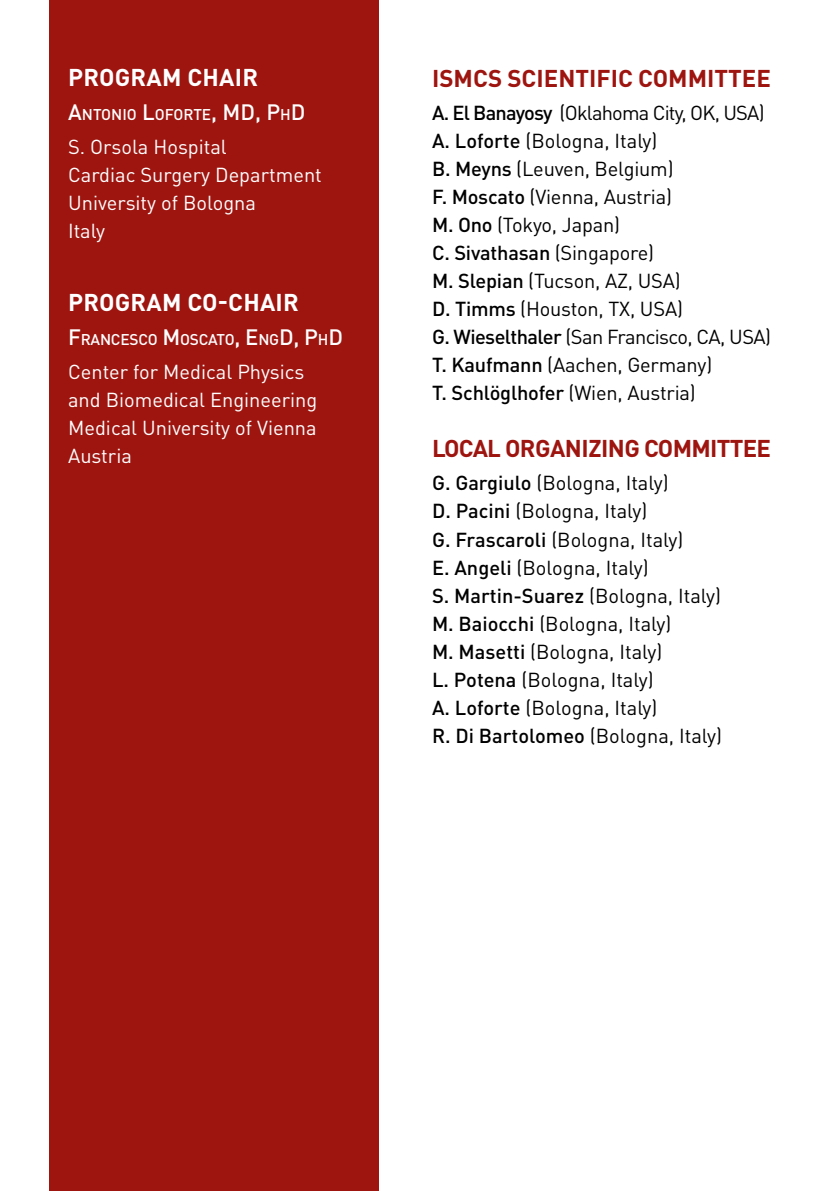
<style>
.page{position:relative;width:840px;height:1191px;background:#fff}
.page>*{position:absolute;margin:0;border:0;box-sizing:border-box;transform-origin:0 0}
.t1{font:700 24px "DIN Pro";letter-spacing:-.015em;color:#9e1510}
.t2{font:700 24px "DIN Pro";letter-spacing:.01em;color:#fff}
.t3{font:20px/28px "DIN Pro";letter-spacing:-.01em;color:#000}
.t4{font:20px/28px "DIN Pro";color:#fff}
.t5{font:500 15.4px "DIN Pro";letter-spacing:-.015em;color:#fff}
.s1{font-size:22px}
.s2{font-weight:500}
</style>
<div class="page">
<div style="left:50px;top:0;width:328px;height:1191px;background:#9e1510"></div>
<p class="t2" style="left:68px;top:58px;width:191px">PROGRAM CHAIR</p>
<p class="t5" style="left:68px;top:102px;width:239px"><span class="s1">A</span>NTONIO <span class="s1">L</span>OFORTE<span class="s1">, MD, P</span>H<span class="s1">D</span></p>
<p class="t4" style="left:68px;top:131px;width:255px">S. Orsola Hospital<br>Cardiac Surgery Department<br>University of Bologna<br>Italy</p>
<p class="t2" style="left:68px;top:282px;width:232px">PROGRAM CO-CHAIR</p>
<p class="t5" style="left:68px;top:327px;width:276px"><span class="s1">F</span>RANCESCO <span class="s1">M</span>OSCATO<span class="s1">, E</span>NG<span class="s1">D, P</span>H<span class="s1">D</span></p>
<p class="t4" style="left:68px;top:355px;width:250px">Center for Medical Physics and Biomedical Engineering<br>Medical University of Vienna<br>Austria</p>
<p class="t1" style="left:432px;top:58px;width:340px">ISMCS SCIENTIFIC COMMITTEE</p>
<p class="t3" style="left:432px;top:97px;width:340px"><span class="s2">A. El Banayosy</span> (Oklahoma City, OK, USA)<br><span class="s2">A. Loforte</span> (Bologna, Italy)<br><span class="s2">B. Meyns</span> (Leuven, Belgium)<br><span class="s2">F. Moscato</span> (Vienna, Austria)<br><span class="s2">M. Ono</span> (Tokyo, Japan)<br><span class="s2">C. Sivathasan</span> (Singapore)<br><span class="s2">M. Slepian</span> (Tucson, AZ, USA)<br><span class="s2">D. Timms</span> (Houston, TX, USA)<br><span class="s2">G. Wieselthaler</span> (San Francisco, CA, USA)<br><span class="s2">T. Kaufmann</span> (Aachen, Germany)<br><span class="s2">T. Schlöglhofer</span> (Wien, Austria)</p>
<p class="t1" style="left:432px;top:428px;width:340px">LOCAL ORGANIZING COMMITTEE</p>
<p class="t3" style="left:432px;top:467px;width:291px"><span class="s2">G. Gargiulo</span> (Bologna, Italy)<br><span class="s2">D. Pacini</span> (Bologna, Italy)<br><span class="s2">G. Frascaroli</span> (Bologna, Italy)<br><span class="s2">E. Angeli</span> (Bologna, Italy)<br><span class="s2">S. Martin-Suarez</span> (Bologna, Italy)<br><span class="s2">M. Baiocchi</span> (Bologna, Italy)<br><span class="s2">M. Masetti</span> (Bologna, Italy)<br><span class="s2">L. Potena</span> (Bologna, Italy)<br><span class="s2">A. Loforte</span> (Bologna, Italy)<br><span class="s2">R. Di Bartolomeo</span> (Bologna, Italy)</p>
</div>
